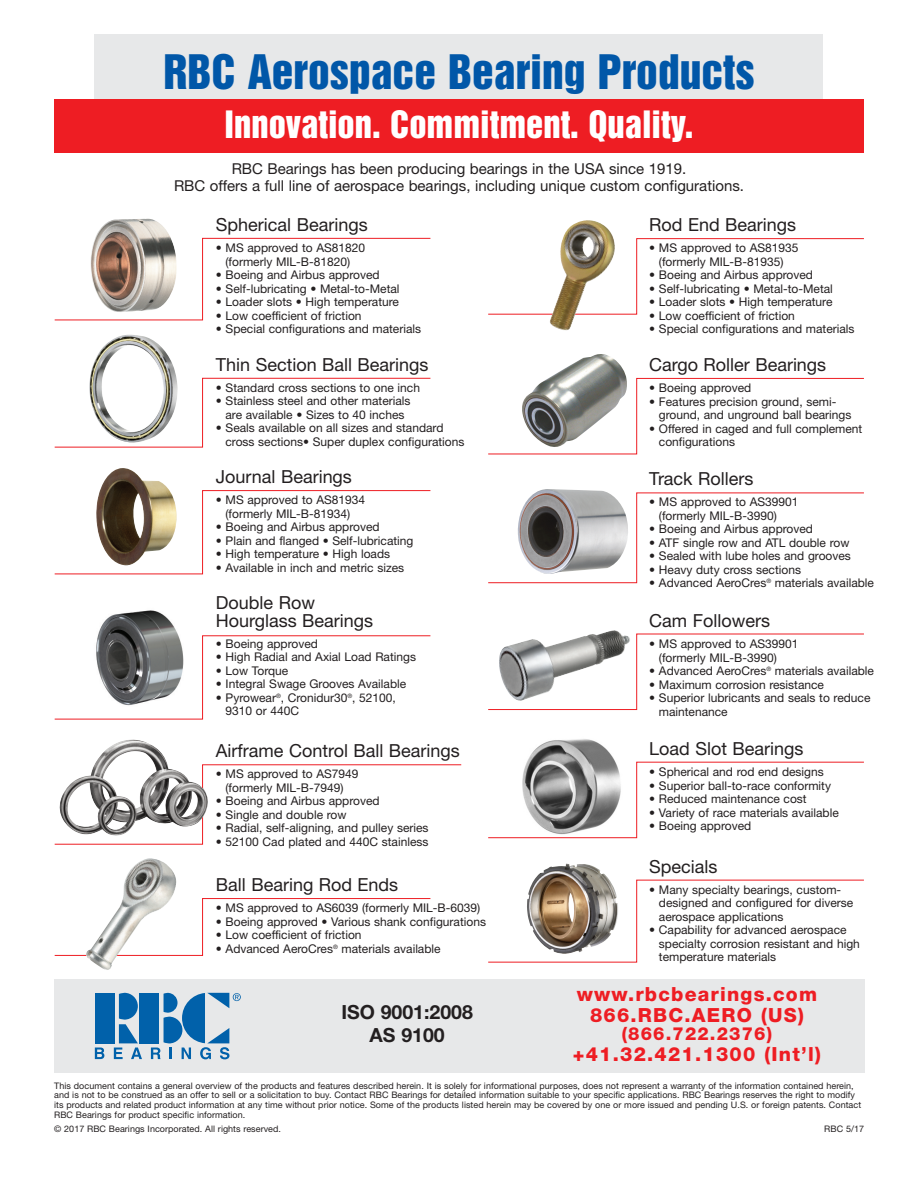
<style>
.page{position:relative;width:918px;height:1188px;background:#fff}
.page>*{position:absolute;margin:0;border:0;box-sizing:border-box;transform-origin:0 0}
.t1{font:43.5px "Helvetica Inserat";color:#0157a8}
.t2{font:34.5px "Helvetica Inserat";color:#fff}
.t3{font:800 19.5px/21px "Helvetica Neue";letter-spacing:.065em;color:#ee1d23;text-align:center}
.t4{font:700 19.5px/22.5px "Helvetica Neue";color:#231f20;text-align:center}
.t5{font:18px/18px "Helvetica Neue";color:#231f20}
.t6{font:800 18px "Helvetica Neue";letter-spacing:.065em;color:#ee1d23}
.t7{font:15px/16.5px "Helvetica Neue";color:#231f20;text-align:center}
.t8{font:12px/13.5px "Helvetica Neue";color:#231f20}
.t9{font:9px/9.8px "Helvetica Neue";letter-spacing:.005em;color:#231f20}
</style>
<div class="page">
<div style="left:54px;top:979px;width:810px;height:93px;background:#e7e8e9"></div>
<div style="left:95px;top:993px;width:19px;height:50px;background:#0161aa"></div>
<div style="left:140px;top:993px;width:19px;height:50px;background:#0161aa"></div>
<svg style="left:95px;top:1048px;width:9px;height:11px"></svg>
<svg style="left:114px;top:993px;width:28px;height:66px"></svg>
<svg style="left:151px;top:993px;width:90px;height:66px"></svg>
<div style="left:94px;top:34px;width:730px;height:72px;background:#e7e8e9"></div>
<div style="left:54px;top:99px;width:810px;height:54px;background:#ee1d23"></div>
<svg style="left:54px;top:238px;width:377px;height:83px"></svg>
<svg style="left:488px;top:238px;width:376px;height:77px"></svg>
<svg style="left:488px;top:492px;width:376px;height:91px"></svg>
<svg style="left:488px;top:378px;width:376px;height:77px"></svg>
<svg style="left:54px;top:764px;width:408px;height:81px"></svg>
<svg style="left:54px;top:898px;width:377px;height:58px"></svg>
<svg style="left:488px;top:633px;width:376px;height:77px"></svg>
<svg style="left:54px;top:490px;width:377px;height:85px"></svg>
<svg style="left:54px;top:378px;width:377px;height:70px"></svg>
<svg style="left:488px;top:761px;width:376px;height:77px"></svg>
<img style="left:86px;top:858px;width:91px;height:112px">
<svg style="left:488px;top:879px;width:376px;height:84px"></svg>
<img style="left:90px;top:219px;width:87px;height:93px">
<img style="left:522px;top:354px;width:105px;height:93px">
<img style="left:59px;top:739px;width:149px;height:97px">
<img style="left:549px;top:222px;width:66px;height:109px">
<img style="left:518px;top:489px;width:110px;height:85px">
<img style="left:498px;top:630px;width:133px;height:71px">
<img style="left:522px;top:739px;width:101px;height:96px">
<img style="left:527px;top:864px;width:91px;height:90px">
<img style="left:96px;top:468px;width:81px;height:97px">
<svg style="left:54px;top:635px;width:377px;height:85px"></svg>
<img style="left:89px;top:335px;width:89px;height:108px">
<img style="left:86px;top:610px;width:110px;height:103px">
<h1 class="t1" style="left:163px;top:54px;width:593px">RBC Aerospace Bearing Products</h1>
<h2 class="t2" style="left:225px;top:111px;width:470px">Innovation. Commitment. Quality.</h2>
<p class="t7" style="left:174px;top:162px;width:572px">RBC Bearings has been producing bearings in the USA since 1919.<br>RBC offers a full line of aerospace bearings, including unique custom configurations.</p>
<h3 class="t5" style="left:216px;top:218px;width:153px">Spherical Bearings</h3>
<p class="t8" style="left:216px;top:243px;width:151px;text-align:center">• MS approved to AS81820 (formerly MIL-B-81820)</p>
<p class="t8" style="left:216px;top:270px;width:165px">• Boeing and Airbus approved</p>
<p class="t8" style="left:216px;top:283px;width:185px">• Self-lubricating • Metal-to-Metal</p>
<p class="t8" style="left:216px;top:297px;width:185px">• Loader slots • High temperature</p>
<p class="t8" style="left:216px;top:310px;width:147px">• Low coefficient of friction</p>
<p class="t8" style="left:216px;top:324px;width:207px">• Special configurations and materials</p>
<h3 class="t5" style="left:216px;top:357px;width:214px">Thin Section Ball Bearings</h3>
<p class="t8" style="left:216px;top:382px;width:206px">• Standard cross sections to one inch</p>
<p class="t8" style="left:216px;top:396px;width:196px;text-align:center">• Stainless steel and other materials are available • Sizes to 40 inches</p>
<p class="t8" style="left:226px;top:423px;width:240px;text-indent:-10px">• Seals available on all sizes and standard cross sections• Super duplex configurations</p>
<h3 class="t5" style="left:216px;top:470px;width:138px">Journal Bearings</h3>
<p class="t8" style="left:216px;top:494px;width:151px;text-align:center">• MS approved to AS81934 (formerly MIL-B-81934)</p>
<p class="t8" style="left:216px;top:521px;width:165px">• Boeing and Airbus approved</p>
<p class="t8" style="left:216px;top:535px;width:199px">• Plain and flanged • Self-lubricating</p>
<p class="t8" style="left:216px;top:548px;width:176px">• High temperature • High loads</p>
<p class="t8" style="left:216px;top:562px;width:190px">• Available in inch and metric sizes</p>
<h3 class="t5" style="left:216px;top:595px;width:159px">Double Row<br>Hourglass Bearings</h3>
<p class="t8" style="left:216px;top:638px;width:103px">• Boeing approved</p>
<p class="t8" style="left:216px;top:652px;width:202px">• High Radial and Axial Load Ratings</p>
<p class="t8" style="left:216px;top:665px;width:74px">• Low Torque</p>
<p class="t8" style="left:216px;top:679px;width:192px">• Integral Swage Grooves Available</p>
<p class="t8" style="left:226px;top:692px;width:172px;text-indent:-10px">• Pyrowear<sup>®</sup>, Cronidur30<sup>®</sup>, 52100,<br>9310 or 440C</p>
<h3 class="t5" style="left:216px;top:744px;width:245px">Airframe Control Ball Bearings</h3>
<p class="t8" style="left:216px;top:769px;width:144px;text-align:center">• MS approved to AS7949 (formerly MIL-B-7949)</p>
<p class="t8" style="left:216px;top:796px;width:165px">• Boeing and Airbus approved</p>
<p class="t8" style="left:216px;top:809px;width:132px">• Single and double row</p>
<p class="t8" style="left:216px;top:823px;width:214px">• Radial, self-aligning, and pulley series</p>
<p class="t8" style="left:216px;top:836px;width:214px">• 52100 Cad plated and 440C stainless</p>
<h3 class="t5" style="left:216px;top:878px;width:184px">Ball Bearing Rod Ends</h3>
<p class="t8" style="left:216px;top:903px;width:266px">• MS approved to AS6039 (formerly MIL-B-6039)</p>
<p class="t8" style="left:216px;top:916px;width:272px">• Boeing approved • Various shank configurations</p>
<p class="t8" style="left:216px;top:930px;width:147px">• Low coefficient of friction</p>
<p class="t8" style="left:216px;top:943px;width:226px">• Advanced AeroCres<sup>®</sup> materials available</p>
<h3 class="t5" style="left:649px;top:218px;width:148px">Rod End Bearings</h3>
<p class="t8" style="left:649px;top:243px;width:151px;text-align:center">• MS approved to AS81935 (formerly MIL-B-81935)</p>
<p class="t8" style="left:649px;top:270px;width:165px">• Boeing and Airbus approved</p>
<p class="t8" style="left:649px;top:283px;width:185px">• Self-lubricating • Metal-to-Metal</p>
<p class="t8" style="left:649px;top:297px;width:185px">• Loader slots • High temperature</p>
<p class="t8" style="left:649px;top:310px;width:147px">• Low coefficient of friction</p>
<p class="t8" style="left:649px;top:324px;width:207px">• Special configurations and materials</p>
<h3 class="t5" style="left:649px;top:358px;width:178px">Cargo Roller Bearings</h3>
<p class="t8" style="left:649px;top:382px;width:103px">• Boeing approved</p>
<p class="t8" style="left:659px;top:396px;width:194px;text-indent:-10px">• Features precision ground, semi&shy;ground, and unground ball bearings</p>
<p class="t8" style="left:659px;top:423px;width:205px;text-indent:-10px">• Offered in caged and full complement configurations</p>
<h3 class="t5" style="left:649px;top:472px;width:106px">Track Rollers</h3>
<p class="t8" style="left:659px;top:497px;width:141px;text-indent:-10px">• MS approved to AS39901 (formerly MIL-B-3990)</p>
<p class="t8" style="left:649px;top:524px;width:165px">• Boeing and Airbus approved</p>
<p class="t8" style="left:649px;top:537px;width:202px">• ATF single row and ATL double row</p>
<p class="t8" style="left:649px;top:551px;width:203px">• Sealed with lube holes and grooves</p>
<p class="t8" style="left:649px;top:564px;width:153px">• Heavy duty cross sections</p>
<p class="t8" style="left:649px;top:578px;width:226px">• Advanced AeroCres<sup>®</sup> materials available</p>
<h3 class="t5" style="left:649px;top:614px;width:122px">Cam Followers</h3>
<p class="t8" style="left:659px;top:639px;width:141px;text-indent:-10px">• MS approved to AS39901 (formerly MIL-B-3990)</p>
<p class="t8" style="left:649px;top:666px;width:226px">• Advanced AeroCres<sup>®</sup> materials available</p>
<p class="t8" style="left:649px;top:679px;width:176px">• Maximum corrosion resistance</p>
<p class="t8" style="left:659px;top:693px;width:213px;text-indent:-10px">• Superior lubricants and seals to reduce maintenance</p>
<h3 class="t5" style="left:649px;top:742px;width:156px">Load Slot Bearings</h3>
<p class="t8" style="left:649px;top:766px;width:176px">• Spherical and rod end designs</p>
<p class="t8" style="left:649px;top:780px;width:183px">• Superior ball-to-race conformity</p>
<p class="t8" style="left:649px;top:793px;width:159px">• Reduced maintenance cost</p>
<p class="t8" style="left:649px;top:807px;width:191px">• Variety of race materials available</p>
<p class="t8" style="left:649px;top:820px;width:103px">• Boeing approved</p>
<h3 class="t5" style="left:649px;top:859px;width:70px">Specials</h3>
<p class="t8" style="left:659px;top:884px;width:196px;text-indent:-10px">• Many specialty bearings, custom&shy;designed and configured for diverse aerospace applications</p>
<p class="t8" style="left:659px;top:924px;width:203px;text-indent:-10px">• Capability for advanced aerospace specialty corrosion resistant and high temperature materials</p>
<h3 class="t3" style="left:577px;top:985px;width:242px">www.rbcbearings.com<br>866.RBC.AERO (US)</h3>
<h3 class="t6" style="left:622px;top:1027px;width:152px">(866.722.2376)</h3>
<h3 class="t3" style="left:573px;top:1045px;width:250px">+41.32.421.1300 (Int’l)</h3>
<p class="t9" style="left:54px;top:1082px;width:809px">This document contains a general overview of the products and features described herein. It is solely for informational purposes, does not represent a warranty of the information contained herein, and is not to be construed as an offer to sell or a solicitation to buy. Contact RBC Bearings for detailed information suitable to your specific applications. RBC Bearings reserves the right to modify its products and related product information at any time without prior notice. Some of the products listed herein may be covered by one or more issued and pending U.S. or foreign patents. Contact RBC Bearings for product specific information.</p>
<p class="t9" style="left:54px;top:1125px;width:228px">© 2017 RBC Bearings Incorporated. All rights reserved.</p>
<p class="t9" style="left:824px;top:1125px;width:41px">RBC 5/17</p>
<h3 class="t4" style="left:341px;top:1003px;width:133px">ISO 9001:2008<br>AS 9100</h3>
</div>
